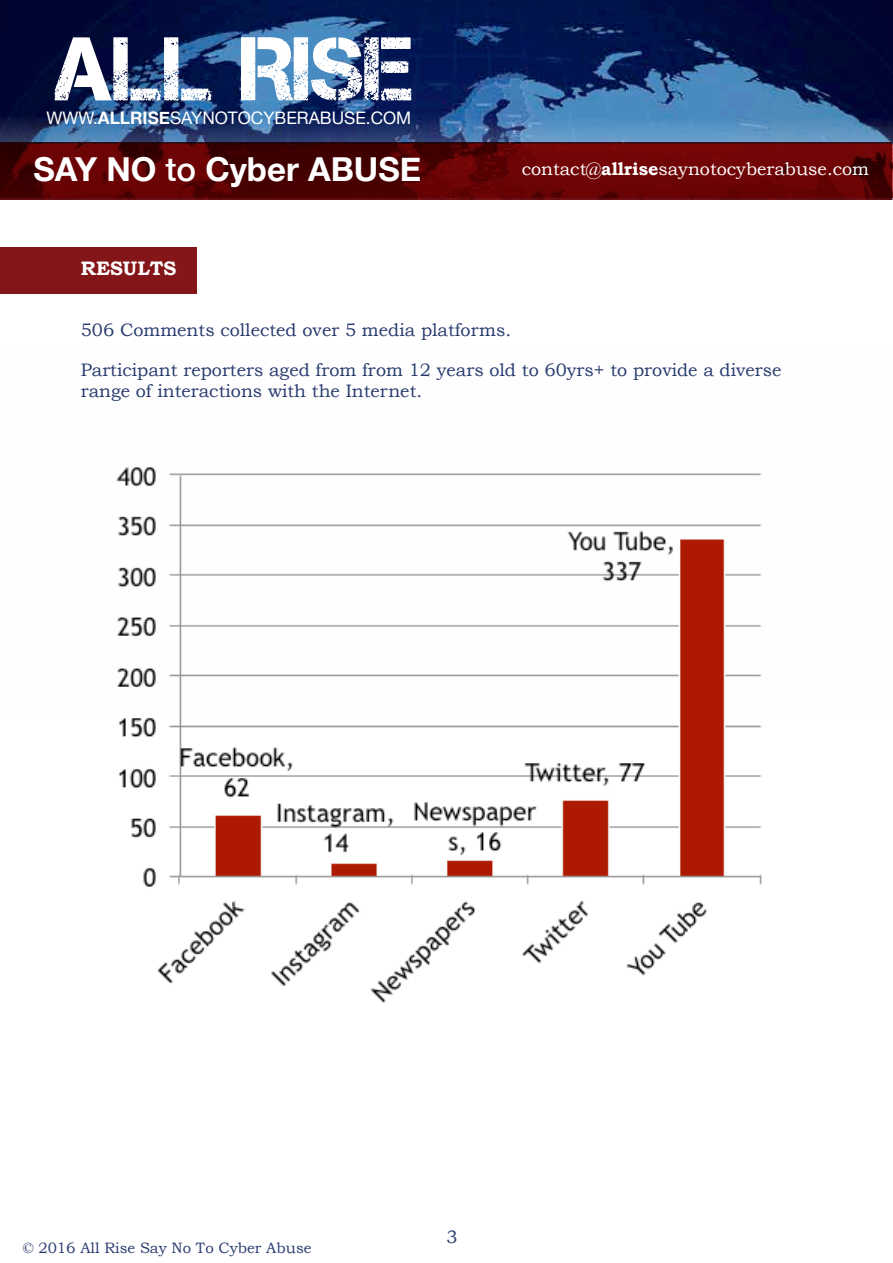
<style>
.page{position:relative;width:893px;height:1263px;background:#fff}
.page>*{position:absolute;margin:0;border:0;box-sizing:border-box;transform-origin:0 0}
.t1{font:90px "Captureit";color:#fff}
.t2{font:700 33px "Helvetica Neue";color:#fff}
.t3{font:700 19.5px "Bookman Old Style";color:#fff}
.t4{font:18px/21.6px "Bookman Old Style";color:#283b6e}
.t5{font:18px "Bookman Old Style";color:#fff}
.t6{font:18px "Bookman Old Style";color:#293b6e}
.t7{font:17.25px "Helvetica Neue";color:#fff}
.t8{font:15px "Bookman Old Style";color:#293b6e}
.s1{font-weight:700}
.s2{font-weight:500}
</style>
<div class="page">
<img style="left:0;top:0;width:893px;height:200px">
<svg style="left:0;top:142px;width:892px;height:58px;background:#5c0304"></svg>
<div style="left:0;top:247px;width:196px;height:47px;background:#841619"></div>
<img style="left:116px;top:466px;width:646px;height:537px">
<h1 class="t1" style="left:55px;top:19px;width:361px">ALL RISE</h1>
<p class="t7" style="left:46px;top:105px;width:366px">WWW.<span class="s1">ALLRISE</span>SAYNOTOCYBERABUSE.COM</p>
<h2 class="t2" style="left:34px;top:143px;width:389px">SAY NO <span class="s2">to</span> Cyber ABUSE</h2>
<p class="t5" style="left:522px;top:159px;width:349px">contact@<span class="s1">allrise</span>saynotocyberabuse.com</p>
<p class="t3" style="left:81px;top:257px;width:97px">RESULTS</p>
<p class="t4" style="left:81px;top:319px;width:432px">506 Comments collected over 5 media platforms.</p>
<p class="t4" style="left:81px;top:359px;width:702px">Participant reporters aged from from 12 years old to 60yrs+ to provide a diverse range of interactions with the Internet.</p>
<p class="t8" style="left:22px;top:1239px;width:291px">© 2016 All Rise Say No To Cyber Abuse</p>
<p class="t6" style="left:446px;top:1226px;width:13px">3</p>
</div>
